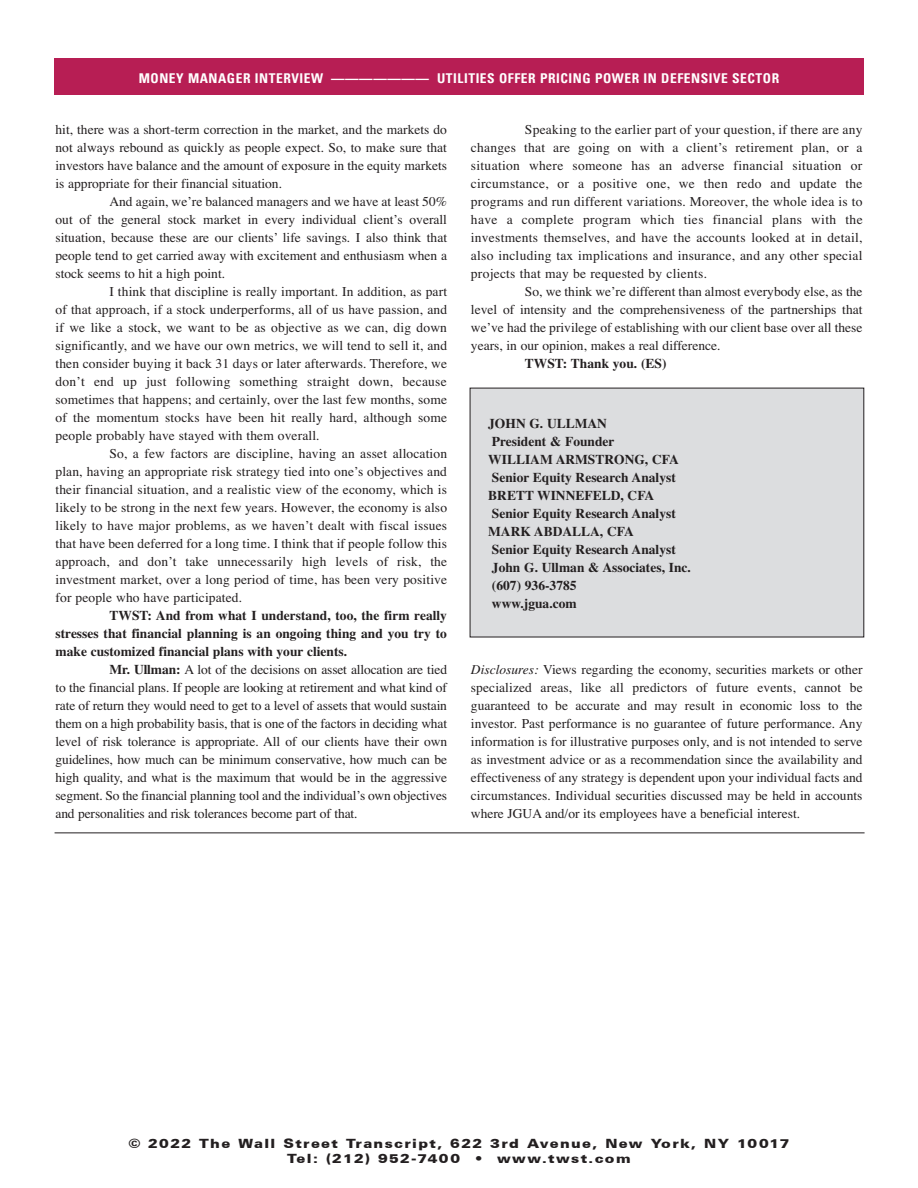
<style>
.page{position:relative;width:918px;height:1188px;background:#fff}
.page>*{position:absolute;margin:0;border:0;box-sizing:border-box;transform-origin:0 0}
.Body_Text{font:13.5px/18px "Times";color:#231f20;text-align:justify}
.Body_Text-2{font:700 13.5px/18px "Times";color:#231f20;text-align:justify}
.t1{font:700 condensed 13.5px "Univers LT";letter-spacing:.04em;color:#fff}
.bio{font:900 12.75px "Univers CE";letter-spacing:.09em;color:#231f20;scale:1.15 1}
.s1{font-weight:700}
.s2{font-style:italic}
</style>
<div class="page">
<div style="left:54px;top:58px;width:810px;height:36px;background:#b71e54"></div>
<div style="left:470px;top:388px;width:394px;height:249px;background:#dcdddf"></div>
<hr style="left:55px;top:833px;width:810px;height:1px;background:#231f20">
<p class="t1" style="left:139px;top:70px;width:642px">MONEY MANAGER INTERVIEW ——————— UTILITIES OFFER PRICING POWER IN DEFENSIVE SECTOR</p>
<p class="Body_Text" style="left:56px;top:121px;width:393px">hit, there was a short-term correction in the market, and the markets do not always rebound as quickly as people expect. So, to make sure that investors have balance and the amount of exposure in the equity markets is appropriate for their financial situation.</p>
<p class="Body_Text" style="left:56px;top:193px;width:393px;text-indent:54px">And again, we’re balanced managers and we have at least 50% out of the general stock market in every individual client’s overall situation, because these are our clients’ life savings. I also think that people tend to get carried away with excitement and enthusiasm when a stock seems to hit a high point.</p>
<p class="Body_Text" style="left:56px;top:283px;width:393px;text-indent:54px">I think that discipline is really important. In addition, as part of that approach, if a stock underperforms, all of us have passion, and if we like a stock, we want to be as objective as we can, dig down significantly, and we have our own metrics, we will tend to sell it, and then consider buying it back 31 days or later afterwards. Therefore, we don’t end up just following something straight down, because sometimes that happens; and certainly, over the last few months, some of the momentum stocks have been hit really hard, although some people probably have stayed with them overall.</p>
<p class="Body_Text" style="left:56px;top:445px;width:393px;text-indent:54px">So, a few factors are discipline, having an asset allocation plan, having an appropriate risk strategy tied into one’s objectives and their financial situation, and a realistic view of the economy, which is likely to be strong in the next few years. However, the economy is also likely to have major problems, as we haven’t dealt with fiscal issues that have been deferred for a long time. I think that if people follow this approach, and don’t take unnecessarily high levels of risk, the investment market, over a long period of time, has been very positive for people who have participated.</p>
<p class="Body_Text-2" style="left:56px;top:607px;width:393px;text-indent:54px">TWST: And from what I understand, too, the firm really stresses that financial planning is an ongoing thing and you try to make customized financial plans with your clients.</p>
<p class="Body_Text" style="left:56px;top:661px;width:393px;text-indent:54px"><span class="s1">Mr. Ullman:</span> A lot of the decisions on asset allocation are tied to the financial plans. If people are looking at retirement and what kind of rate of return they would need to get to a level of assets that would sustain them on a high probability basis, that is one of the factors in deciding what level of risk tolerance is appropriate. All of our clients have their own guidelines, how much can be minimum conservative, how much can be high quality, and what is the maximum that would be in the aggressive segment. So the financial planning tool and the individual’s own objectives and personalities and risk tolerances become part of that.</p>
<p class="Body_Text" style="left:471px;top:121px;width:393px;text-indent:54px">Speaking to the earlier part of your question, if there are any changes that are going on with a client’s retirement plan, or a situation where someone has an adverse financial situation or circumstance, or a positive one, we then redo and update the programs and run different variations. Moreover, the whole idea is to have a complete program which ties financial plans with the investments themselves, and have the accounts looked at in detail, also including tax implications and insurance, and any other special projects that may be requested by clients.</p>
<p class="Body_Text" style="left:471px;top:283px;width:393px;text-indent:54px">So, we think we’re different than almost everybody else, as the level of intensity and the comprehensiveness of the partnerships that we’ve had the privilege of establishing with our client base over all these years, in our opinion, makes a real difference.</p>
<p class="Body_Text-2" style="left:525px;top:355px;width:143px">TWST: Thank you. (ES)</p>
<p class="Body_Text-2" style="left:488px;top:415px;width:120px">JOHN G. ULLMAN</p>
<p class="Body_Text-2" style="left:492px;top:433px;width:124px">President &amp; Founder</p>
<p class="Body_Text-2" style="left:488px;top:451px;width:192px">WILLIAM ARMSTRONG, CFA</p>
<p class="Body_Text-2" style="left:492px;top:469px;width:185px">Senior Equity Research Analyst</p>
<p class="Body_Text-2" style="left:488px;top:487px;width:168px">BRETT WINNEFELD, CFA</p>
<p class="Body_Text-2" style="left:492px;top:505px;width:185px">Senior Equity Research Analyst</p>
<p class="Body_Text-2" style="left:488px;top:523px;width:147px">MARK ABDALLA, CFA</p>
<p class="Body_Text-2" style="left:492px;top:541px;width:185px">Senior Equity Research Analyst</p>
<p class="Body_Text-2" style="left:492px;top:559px;width:200px">John G. Ullman &amp; Associates, Inc.</p>
<p class="Body_Text-2" style="left:492px;top:577px;width:86px">(607) 936-3785</p>
<p class="Body_Text-2" style="left:492px;top:595px;width:86px">www.jgua.com</p>
<p class="Body_Text" style="left:471px;top:661px;width:393px"><span class="s2">Disclosures:</span> Views regarding the economy, securities markets or other specialized areas, like all predictors of future events, cannot be guaranteed to be accurate and may result in economic loss to the investor. Past performance is no guarantee of future performance. Any information is for illustrative purposes only, and is not intended to serve as investment advice or as a recommendation since the availability and effectiveness of any strategy is dependent upon your individual facts and circumstances. Individual securities discussed may be held in accounts where JGUA and/or its employees have a beneficial interest.</p>
<p class="bio" style="left:128px;top:1135px;width:576px">© 2022 The Wall Street Transcript, 622 3rd Avenue, New York, NY 10017</p>
<p class="bio" style="left:287px;top:1150px;width:300px">Tel: (212) 952-7400 • www.twst.com</p>
</div>
